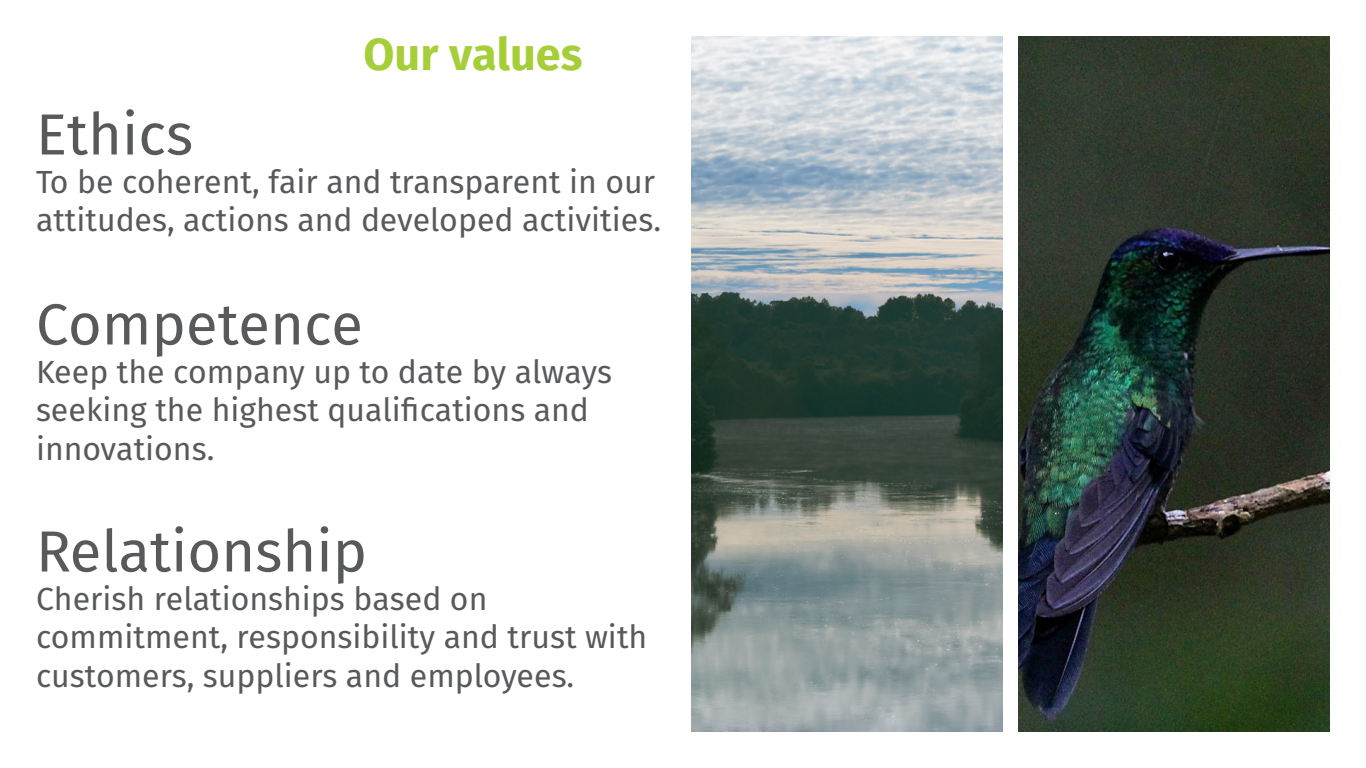
<style>
.page{position:relative;width:1366px;height:768px;background:#fff}
.page>*{position:absolute;margin:0;border:0;box-sizing:border-box;transform-origin:0 0}
.t1{font:58px "Fira Sans";color:#58595b}
.t2{font:700 45px "Fira Sans";color:#a6ce39}
.t3{font:32px/38.4px "Fira Sans";color:#58595b}
</style>
<div class="page">
<img style="left:1018px;top:36px;width:312px;height:696px">
<img style="left:691px;top:36px;width:311px;height:696px">
<h2 class="t2" style="left:364px;top:23px;width:221px">Our values</h2>
<h1 class="t1" style="left:36px;top:94px;width:159px">Ethics</h1>
<p class="t3" style="left:36px;top:163px;width:627px">To be coherent, fair and transparent in our attitudes, actions and developed activities.</p>
<h1 class="t1" style="left:36px;top:284px;width:329px">Competence</h1>
<p class="t3" style="left:36px;top:352px;width:578px">Keep the company up to date by always seeking the highest qualifications and innovations.</p>
<h1 class="t1" style="left:36px;top:511px;width:333px">Relationship</h1>
<p class="t3" style="left:36px;top:579px;width:613px">Cherish relationships based on commitment, responsibility and trust with customers, suppliers and employees.</p>
</div>
